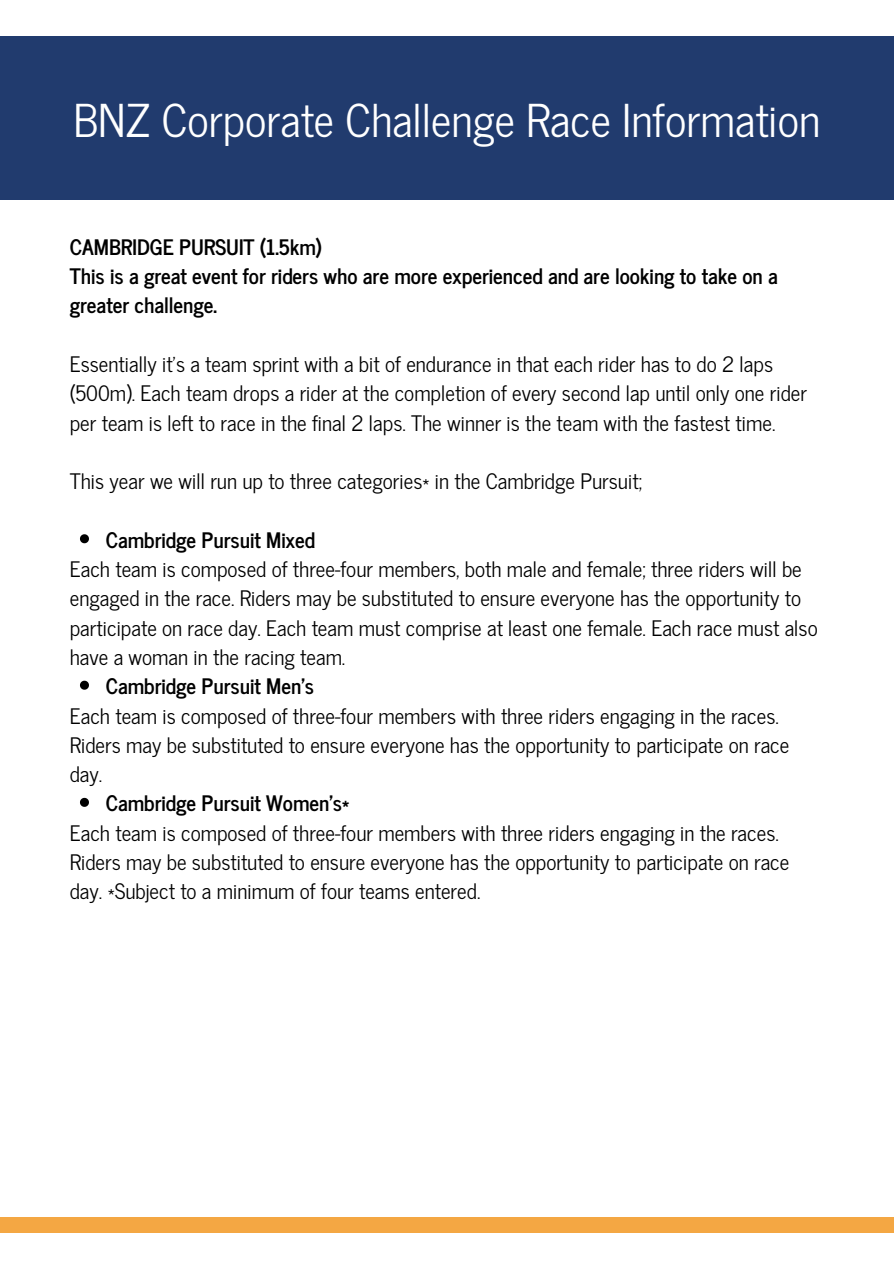
<style>
.page{position:relative;width:894px;height:1264px;background:#fff}
.page>*{position:absolute;margin:0;border:0;box-sizing:border-box;transform-origin:0 0}
.t1{font:44.85px "News Cycle";color:#fff}
.t2{font:21.15px/29.2px "News Cycle";color:#000}
.t3{font:700 21.15px/29.2px "News Cycle";color:#000}
</style>
<div class="page">
<div style="left:0;top:1217px;width:893px;height:15px;background:#f4a743"></div>
<div style="left:0;top:36px;width:893px;height:164px;background:#213b6e"></div>
<svg style="left:80px;top:534px;width:9px;height:9px"></svg>
<svg style="left:80px;top:680px;width:9px;height:9px"></svg>
<svg style="left:80px;top:797px;width:9px;height:9px"></svg>
<p class="t1" style="left:73px;top:81px;width:748px">BNZ Corporate Challenge Race Information</p>
<p class="t3" style="left:70px;top:231px;width:254px">CAMBRIDGE PURSUIT (1.5km)</p>
<p class="t3" style="left:70px;top:260px;width:709px">This is a great event for riders who are more experienced and are looking to take on a greater challenge.</p>
<p class="t2" style="left:70px;top:348px;width:738px">Essentially it’s a team sprint with a bit of endurance in that each rider has to do 2 laps (500m). Each team drops a rider at the completion of every second lap until only one rider per team is left to race in the final 2 laps. The winner is the team with the fastest time.</p>
<p class="t2" style="left:70px;top:465px;width:573px">This year we will run up to three categories* in the Cambridge Pursuit;</p>
<p class="t3" style="left:106px;top:524px;width:211px">Cambridge Pursuit Mixed</p>
<p class="t2" style="left:70px;top:553px;width:749px">Each team is composed of three-four members, both male and female; three riders will be engaged in the race. Riders may be substituted to ensure everyone has the opportunity to participate on race day. Each team must comprise at least one female. Each race must also have a woman in the racing team.</p>
<p class="t2" style="left:70px;top:699px;width:721px">Each team is composed of three-four members with three riders engaging in the races.<br>Riders may be substituted to ensure everyone has the opportunity to participate on race day.</p>
<p class="t2" style="left:70px;top:816px;width:721px">Each team is composed of three-four members with three riders engaging in the races.<br>Riders may be substituted to ensure everyone has the opportunity to participate on race day. *Subject to a minimum of four teams entered.</p>
<p class="t3" style="left:106px;top:670px;width:210px">Cambridge Pursuit Men’s</p>
<p class="t3" style="left:106px;top:787px;width:245px">Cambridge Pursuit Women’s*</p>
</div>
